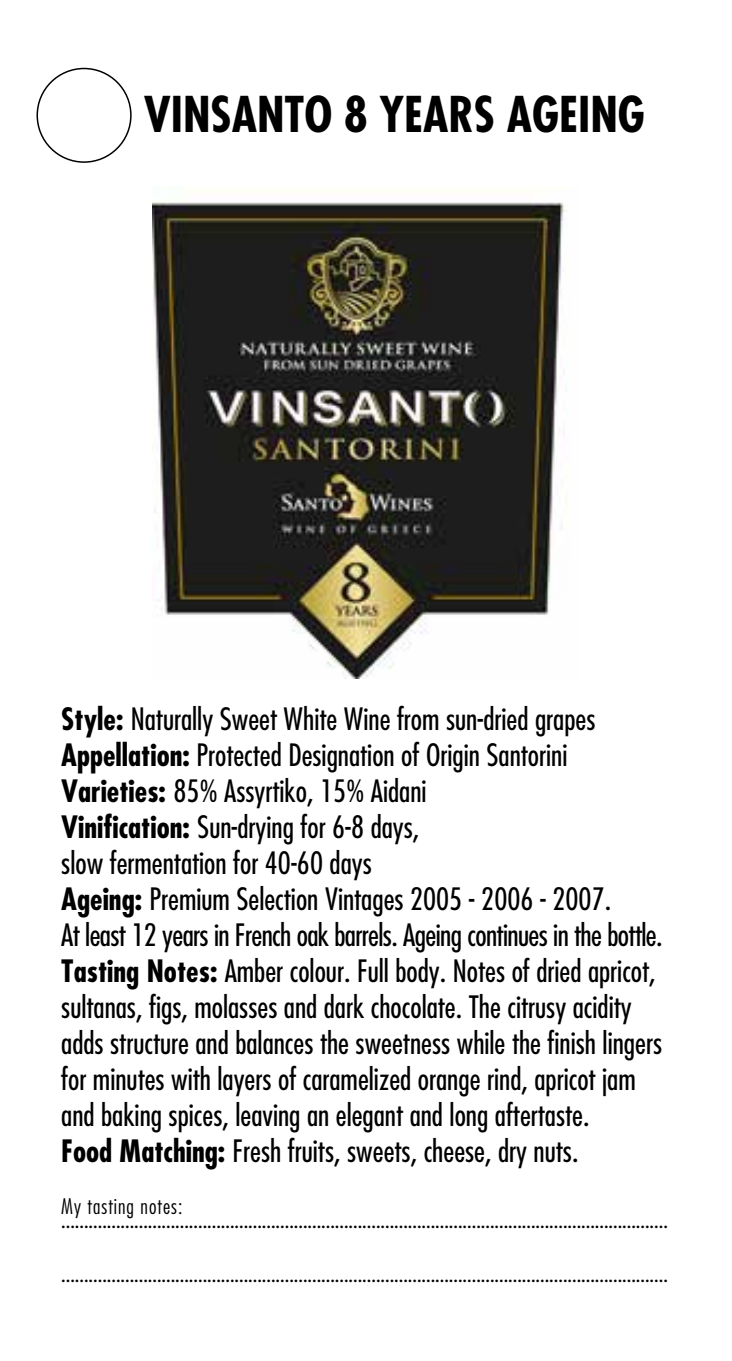
<style>
.page{position:relative;width:732px;height:1361px;background:#fff}
.page>*{position:absolute;margin:0;border:0;box-sizing:border-box;transform-origin:0 0}
.t1{font:700 48px "PF Futura Neu Cond";color:#000}
.t2{font:500 30px/36px "PF Futura Neu Cond";color:#000}
.t3{font:500 21px "PF Futura Neu Cond";color:#000}
.t4{font:300 21px "PF Futura Neu Cond";letter-spacing:.05em;color:#000}
.s1{color:#fff}
.s2{font-weight:700}
</style>
<div class="page">
<div style="left:36px;top:68px;width:96px;height:95px;border:2px solid #000;border-radius:50%"></div>
<img style="left:152px;top:202px;width:415px;height:477px">
<h1 class="t1" style="left:61px;top:83px;width:585px"><span class="s1">18</span> VINSANTO 8 YEARS AGEING</h1>
<p class="t2" style="left:61px;top:700px;width:602px"><span class="s2">Style:</span> Naturally Sweet White Wine from sun-dried grapes <span class="s2">Appellation:</span> Protected Designation of Origin Santorini <span class="s2">Varieties:</span> 85% Assyrtiko, 15% Aidani<br><span class="s2">Vinification:</span> Sun-drying for 6-8 days,<br>slow fermentation for 40-60 days<br><span class="s2">Ageing:</span> Premium Selection Vintages 2005 - 2006 - 2007.<br>At least 12 years in French oak barrels. Ageing continues in the bottle.<br><span class="s2">Tasting Notes:</span> Amber colour. Full body. Notes of dried apricot, sultanas, figs, molasses and dark chocolate. The citrusy acidity adds structure and balances the sweetness while the finish lingers for minutes with layers of caramelized orange rind, apricot jam and baking spices, leaving an elegant and long aftertaste.<br><span class="s2">Food Matching:</span> Fresh fruits, sweets, cheese, dry nuts.</p>
<p class="t4" style="left:61px;top:1193px;width:123px">My tasting notes:</p>
<p class="t3" style="left:61px;top:1206px;width:608px">.....................................................................................................................................</p>
<p class="t3" style="left:61px;top:1260px;width:608px">.....................................................................................................................................</p>
</div>
